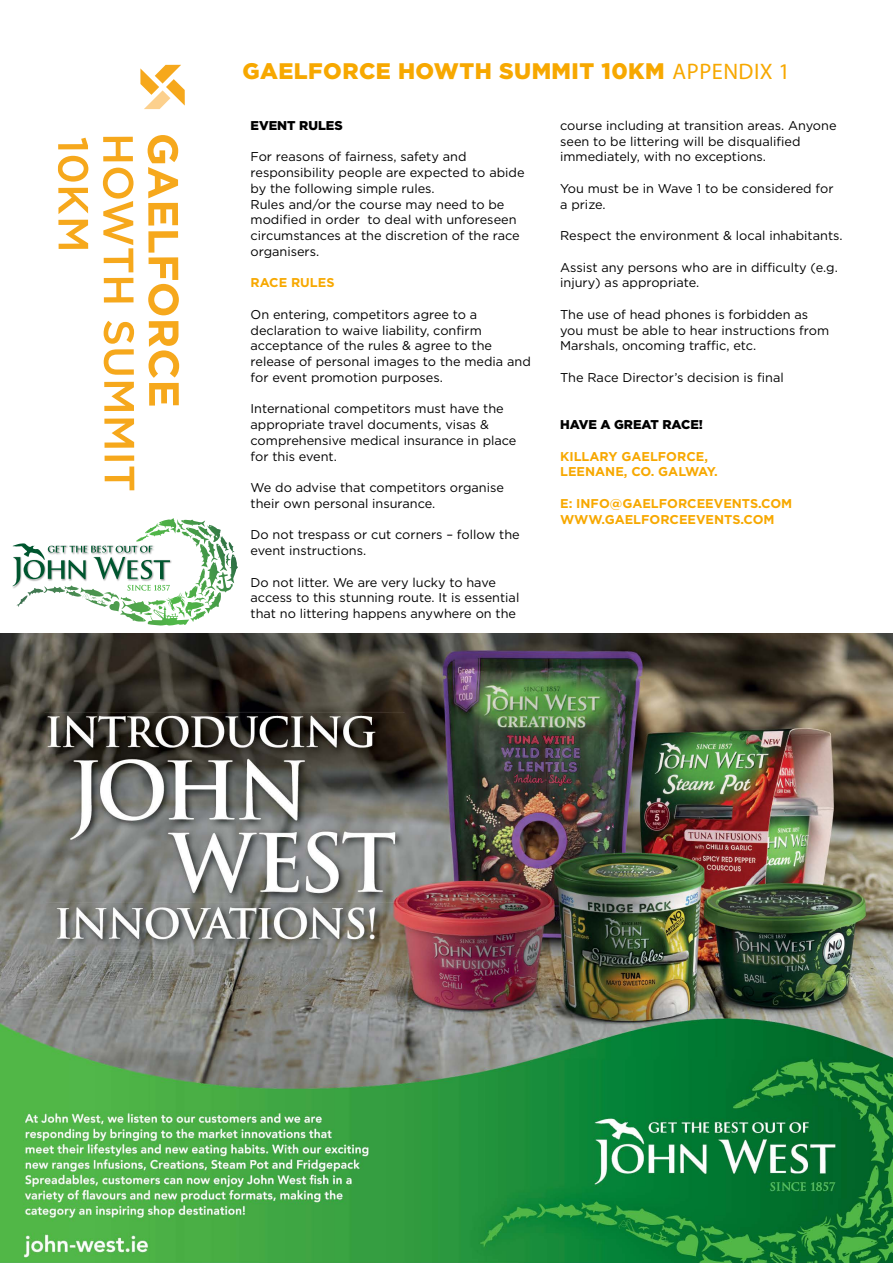
<style>
.page{position:relative;width:893px;height:1263px;background:#fff}
.page>*{position:absolute;margin:0;border:0;box-sizing:border-box;transform-origin:0 0}
.t1{font:900 22.5px "Gotham";letter-spacing:.02em;color:#f7a800}
.t2{font:12.75px/15.8px "Gotham";color:#000}
.t3{font:700 12.75px/15.8px "Gotham";color:#f7a800}
.t4{font:900 12.75px "Gotham";color:#000}
.s1{font-family:"Myriad Pro";font-weight:400}
</style>
<div class="page">
<img style="left:0;top:634px;width:893px;height:629px">
<svg style="left:140px;top:65px;width:45px;height:44px"></svg>
<svg style="left:148px;top:135px;width:31px;height:180px"></svg>
<svg style="left:148px;top:321px;width:31px;height:85px"></svg>
<svg style="left:103px;top:137px;width:30px;height:24px"></svg>
<svg style="left:103px;top:168px;width:31px;height:104px"></svg>
<svg style="left:104px;top:278px;width:30px;height:24px"></svg>
<svg style="left:104px;top:321px;width:30px;height:54px"></svg>
<svg style="left:104px;top:382px;width:30px;height:29px"></svg>
<svg style="left:104px;top:418px;width:30px;height:30px"></svg>
<div style="left:105px;top:455px;width:29px;height:6px;background:#f6a81c"></div>
<svg style="left:105px;top:466px;width:29px;height:25px"></svg>
<svg style="left:58px;top:138px;width:30px;height:11px"></svg>
<svg style="left:58px;top:156px;width:30px;height:26px"></svg>
<svg style="left:58px;top:188px;width:30px;height:26px"></svg>
<svg style="left:58px;top:220px;width:30px;height:29px"></svg>
<svg style="left:158px;top:518px;width:48px;height:15px"></svg>
<svg style="left:12px;top:543px;width:158px;height:48px"></svg>
<h1 class="t1" style="left:242px;top:58px;width:549px">GAELFORCE HOWTH SUMMIT 10KM <span class="s1">A</span><span class="s1">PPENDIX 1</span></h1>
<p class="t4" style="left:251px;top:118px;width:94px">EVENT RULES</p>
<p class="t2" style="left:251px;top:149px;width:275px">For reasons of fairness, safety and responsibility people are expected to abide by the following simple rules.<br>Rules and/or the course may need to be modified in order to deal with unforeseen circumstances at the discretion of the race organisers.</p>
<p class="t3" style="left:251px;top:275px;width:85px">RACE RULES</p>
<p class="t2" style="left:251px;top:306px;width:282px">On entering, competitors agree to a declaration to waive liability, confirm acceptance of the rules &amp; agree to the release of personal images to the media and for event promotion purposes.</p>
<p class="t2" style="left:251px;top:401px;width:267px">International competitors must have the appropriate travel documents, visas &amp; comprehensive medical insurance in place for this event.</p>
<p class="t2" style="left:251px;top:479px;width:255px">We do advise that competitors organise their own personal insurance.</p>
<p class="t2" style="left:251px;top:527px;width:271px">Do not trespass or cut corners – follow the event instructions.</p>
<p class="t2" style="left:251px;top:574px;width:270px">Do not litter. We are very lucky to have access to this stunning route. It is essential that no littering happens anywhere on the</p>
<p class="t2" style="left:560px;top:117px;width:278px">course including at transition areas. Anyone seen to be littering will be disqualified immediately, with no exceptions.</p>
<p class="t2" style="left:560px;top:180px;width:275px">You must be in Wave 1 to be considered for a prize.</p>
<p class="t2" style="left:560px;top:227px;width:284px">Respect the environment &amp; local inhabitants.</p>
<p class="t2" style="left:560px;top:259px;width:279px">Assist any persons who are in difficulty (e.g. injury) as appropriate.</p>
<p class="t2" style="left:560px;top:306px;width:271px">The use of head phones is forbidden as you must be able to hear instructions from<br>Marshals, oncoming traffic, etc.</p>
<p class="t2" style="left:560px;top:369px;width:225px">The Race Director’s decision is final</p>
<p class="t4" style="left:560px;top:417px;width:144px">HAVE A GREAT RACE!</p>
<p class="t3" style="left:560px;top:448px;width:159px">KILLARY GAELFORCE,<br>LEENANE, CO. GALWAY.</p>
<p class="t3" style="left:560px;top:495px;width:234px">E: INFO@GAELFORCEEVENTS.COM<br>WWW.GAELFORCEEVENTS.COM</p>
</div>
